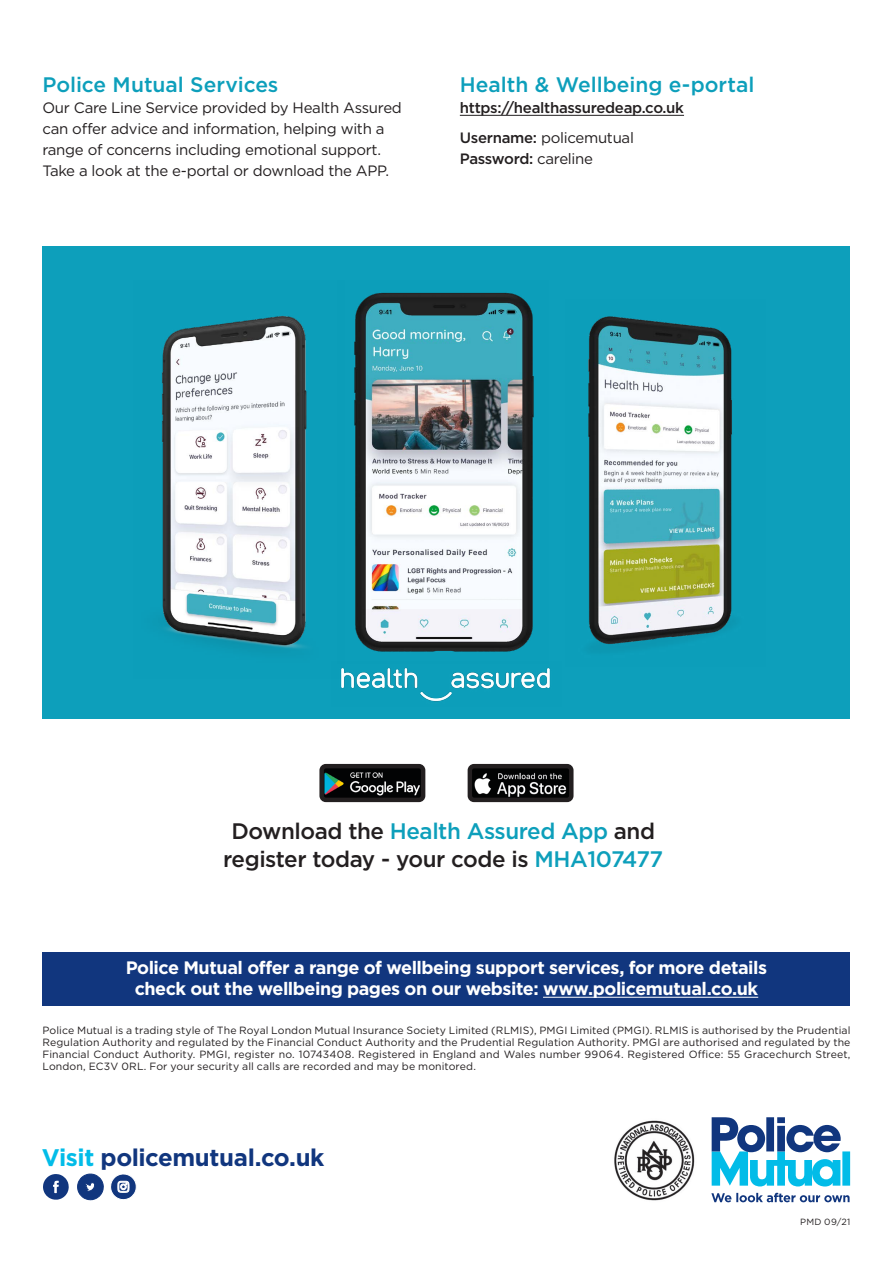
<style>
.page{position:relative;width:893px;height:1263px;background:#fff}
.page>*{position:absolute;margin:0;border:0;box-sizing:border-box;transform-origin:0 0}
.t1{font:700 24px "Gotham";letter-spacing:-.02em;color:#11367e}
.t2{font:500 22.35px/27.6px "Gotham";letter-spacing:-.02em;color:#231f20;text-align:center}
.t3{font:500 21px "Gotham";color:#0d9fbb}
.t4{font:700 18px/21px "Gotham";letter-spacing:-.025em;color:#fff;text-align:center}
.t5{font:15px/21px "Gotham";letter-spacing:-.02em;color:#231f20}
.t6{font:500 15px/29.5px "Gotham";letter-spacing:-.02em;color:#231f20}
.t7{font:10.5px/12px "Gotham";letter-spacing:.01em;color:#231f20;text-align:justify}
.t8{font:9px "Gotham";letter-spacing:.035em;color:#231f20}
.s1{font-weight:400}
.s2{color:#0d9fbb}
.s3{color:#02bce8}
</style>
<div class="page">
<div style="left:43px;top:246px;width:807px;height:472px;background:#0d9fbb"></div>
<img style="left:354px;top:292px;width:180px;height:360px">
<img style="left:588px;top:316px;width:144px;height:330px">
<img style="left:162px;top:316px;width:145px;height:334px">
<img style="left:340px;top:667px;width:210px;height:35px">
<img style="left:324px;top:769px;width:96px;height:28px">
<div style="left:319px;top:764px;width:106px;height:38px;border:4px solid #231f20;border-radius:4px"></div>
<img style="left:473px;top:769px;width:95px;height:28px">
<div style="left:468px;top:764px;width:105px;height:38px;border:4px solid #231f20;border-radius:4px"></div>
<div style="left:43px;top:952px;width:807px;height:54px;background:#11367e"></div>
<hr style="left:543px;top:997px;width:215px;height:1px;background:#fff">
<img style="left:613px;top:1118px;width:84px;height:84px;border-radius:41px">
<svg style="left:711px;top:1193px;width:139px;height:9px"></svg>
<svg style="left:712px;top:1117px;width:138px;height:69px"></svg>
<svg style="left:43px;top:1174px;width:26px;height:25px"></svg>
<svg style="left:77px;top:1174px;width:27px;height:26px"></svg>
<svg style="left:110px;top:1174px;width:26px;height:26px"></svg>
<hr style="left:460px;top:115px;width:224px;height:1px;background:#231f20">
<h3 class="t3" style="left:43px;top:73px;width:237px">Police Mutual Services</h3>
<h3 class="t5" style="left:43px;top:97px;width:361px">Our Care Line Service provided by Health Assured can offer advice and information, helping with a range of concerns including emotional support.<br>Take a look at the e-portal or download the APP.</h3>
<h3 class="t3" style="left:460px;top:73px;width:296px">Health &amp; Wellbeing e-portal</h3>
<h3 class="t6" style="left:460px;top:93px;width:226px">https://healthassuredeap.co.uk<br>Username: <span class="s1">policemutual</span></h3>
<h3 class="t6" style="left:460px;top:143px;width:135px">Password: <span class="s1">careline</span></h3>
<h2 class="t2" style="left:223px;top:817px;width:441px">Download the <span class="s2">Health Assured App</span> and register today - your code is <span class="s2">MHA107477</span></h2>
<h3 class="t4" style="left:126px;top:956px;width:643px">Police Mutual offer a range of wellbeing support services, for more details check out the wellbeing pages on our website: www.policemutual.co.uk</h3>
<p class="t7" style="left:43px;top:1024px;width:809px">Police Mutual is a trading style of The Royal London Mutual Insurance Society Limited (RLMIS), PMGI Limited (PMGI). RLMIS is authorised by the Prudential Regulation Authority and regulated by the Financial Conduct Authority and the Prudential Regulation Authority. PMGI are authorised and regulated by the Financial Conduct Authority. PMGI, register no. 10743408. Registered in England and Wales number 99064. Registered Office: 55 Gracechurch Street, London, EC3V 0RL. For your security all calls are recorded and may be monitored.</p>
<h1 class="t1" style="left:42px;top:1143px;width:284px"><span class="s3">Visit</span> policemutual.co.uk</h1>
<p class="t8" style="left:800px;top:1216px;width:52px">PMD 09/21</p>
</div>
